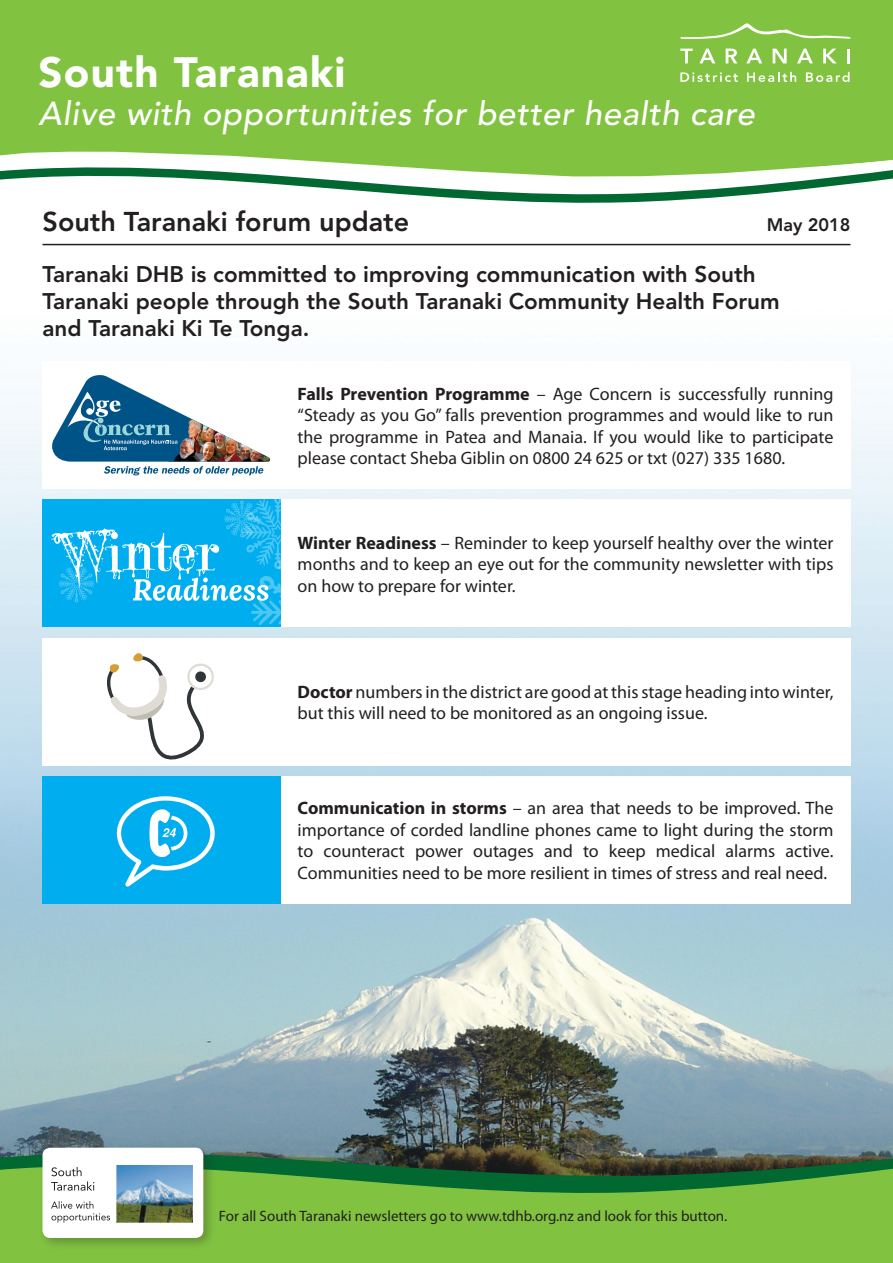
<style>
.page{position:relative;width:893px;height:1263px;background:#fff}
.page>*{position:absolute;margin:0;border:0;box-sizing:border-box;transform-origin:0 0}
.t1{font:900 42px "Avenir LT Std";letter-spacing:.03em;color:#fff}
.t2{font:italic 500 33px "Avenir LT Std";letter-spacing:.02em;color:#fff}
.t3{font:800 27px "Avenir LT Std";color:#231f20}
.t4{font:800 22.5px/27px "Avenir LT Std";color:#231f20}
.t5{font:18px/21.6px "Myriad Pro";color:#231f20;text-align:justify}
.t6{font:800 18px "Avenir LT Std";color:#231f20}
.t7{font:15px "Myriad Pro";color:#231f20}
.s1{font-weight:700}
</style>
<div class="page">
<img style="left:0;top:243px;width:893px;height:873px">
<div style="left:0;top:1202px;width:893px;height:61px;background:#81c340"></div>
<div style="left:0;top:0;width:893px;height:118px;background:#81c340"></div>
<svg style="left:0;top:1116px;width:893px;height:86px;background:#578160"></svg>
<hr style="left:43px;top:244px;width:807px;height:1px;background:#231f20">
<div style="left:38px;top:1143px;width:179px;height:108px;background:#231f20;opacity:.3"></div>
<div style="left:43px;top:1148px;width:160px;height:90px;background:#fff;border-radius:8px"></div>
<img style="left:117px;top:1165px;width:76px;height:57px">
<svg style="left:51px;top:1201px;width:59px;height:21px"></svg>
<svg style="left:51px;top:1167px;width:43px;height:24px"></svg>
<div style="left:281px;top:361px;width:569px;height:128px;background:#fff"></div>
<svg style="left:0;top:118px;width:893px;height:85px;fill:#81c340"></svg>
<div style="left:281px;top:500px;width:569px;height:127px;background:#fff"></div>
<div style="left:43px;top:500px;width:238px;height:127px;background:#00aeef"></div>
<svg style="left:51px;top:500px;width:230px;height:125px"></svg>
<div style="left:43px;top:361px;width:238px;height:128px;background:#fff"></div>
<svg style="left:52px;top:375px;width:218px;height:100px"></svg>
<div style="left:281px;top:776px;width:569px;height:128px;background:#fff"></div>
<div style="left:43px;top:776px;width:238px;height:128px;background:#00aeef"></div>
<svg style="left:117px;top:796px;width:98px;height:91px"></svg>
<div style="left:281px;top:638px;width:569px;height:127px;background:#fff"></div>
<div style="left:43px;top:638px;width:238px;height:127px;background:#fff"></div>
<svg style="left:107px;top:653px;width:107px;height:107px"></svg>
<svg style="left:680px;top:72px;width:58px;height:10px"></svg>
<svg style="left:747px;top:72px;width:49px;height:10px"></svg>
<svg style="left:806px;top:72px;width:43px;height:10px"></svg>
<svg style="left:680px;top:49px;width:13px;height:14px"></svg>
<svg style="left:699px;top:49px;width:16px;height:14px"></svg>
<svg style="left:726px;top:49px;width:11px;height:14px"></svg>
<svg style="left:746px;top:49px;width:16px;height:14px"></svg>
<svg style="left:773px;top:49px;width:14px;height:14px"></svg>
<svg style="left:797px;top:49px;width:16px;height:14px"></svg>
<svg style="left:823px;top:49px;width:14px;height:14px"></svg>
<hr style="left:847px;top:49px;width:3px;height:14px;background:#fff">
<svg style="left:680px;top:23px;width:171px;height:16px;background:#93cb5c"></svg>
<h1 class="t1" style="left:39px;top:47px;width:308px">South Taranaki</h1>
<h2 class="t2" style="left:39px;top:94px;width:718px">Alive with opportunities for better health care</h2>
<h3 class="t3" style="left:43px;top:206px;width:368px">South Taranaki forum update</h3>
<p class="t6" style="left:767px;top:214px;width:85px">May 2018</p>
<p class="t4" style="left:43px;top:261px;width:739px">Taranaki DHB is committed to improving communication with South<br>Taranaki people through the South Taranaki Community Health Forum and Taranaki Ki Te Tonga.</p>
<p class="t5" style="left:298px;top:382px;width:537px"><span class="s1">Falls Prevention Programme</span> – Age Concern is successfully running “Steady as you Go” falls prevention programmes and would like to run the programme in Patea and Manaia. If you would like to participate please contact Sheba Giblin on 0800 24 625 or txt (027) 335 1680.</p>
<p class="t5" style="left:298px;top:531px;width:537px"><span class="s1">Winter Readiness</span> – Reminder to keep yourself healthy over the winter months and to keep an eye out for the community newsletter with tips on how to prepare for winter.</p>
<p class="t5" style="left:298px;top:680px;width:537px"><span class="s1">Doctor</span> numbers in the district are good at this stage heading into winter, but this will need to be monitored as an ongoing issue.</p>
<p class="t5" style="left:298px;top:797px;width:537px"><span class="s1">Communication in storms</span> – an area that needs to be improved. The importance of corded landline phones came to light during the storm to counteract power outages and to keep medical alarms active.<br>Communities need to be more resilient in times of stress and real need.</p>
<p class="t7" style="left:219px;top:1207px;width:510px">For all South Taranaki newsletters go to www.tdhb.org.nz and look for this button.</p>
</div>
